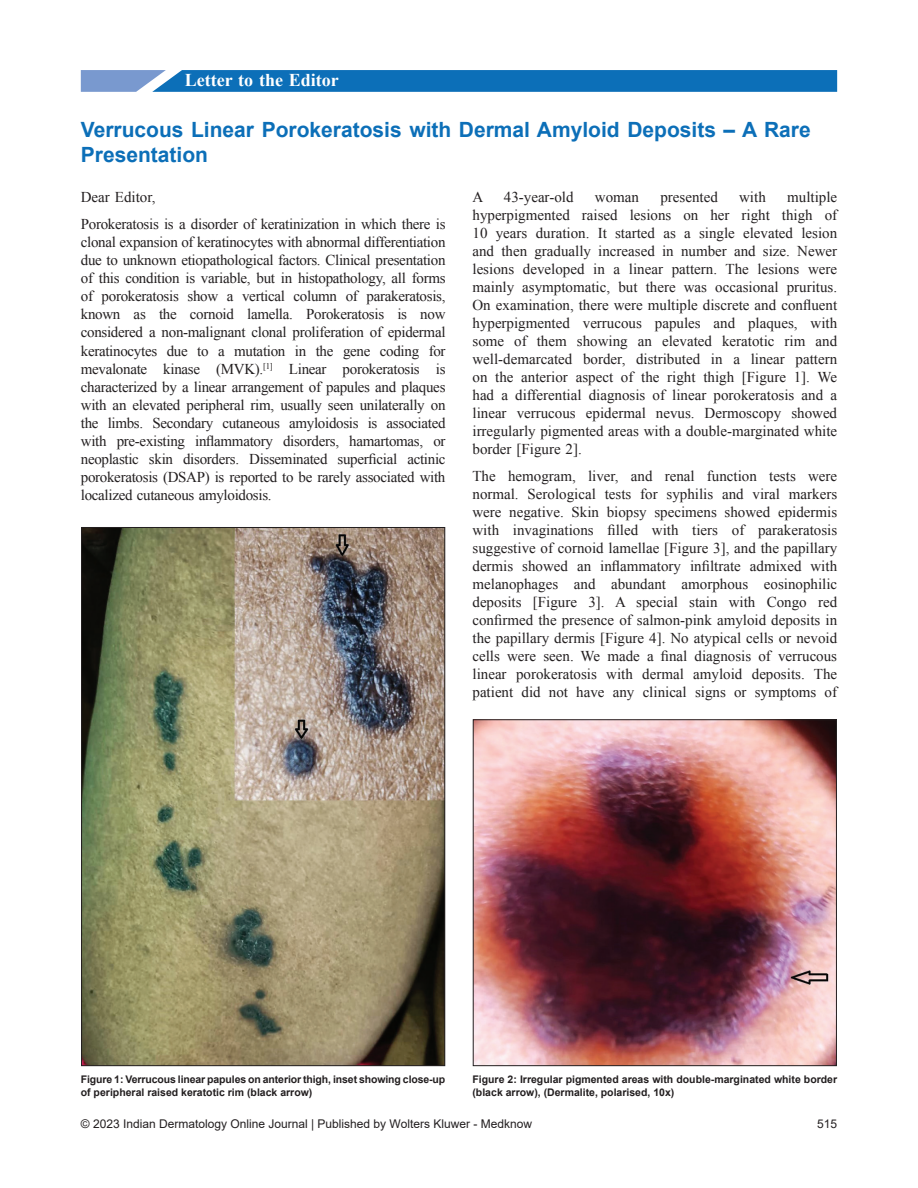
<style>
.page{position:relative;width:918px;height:1188px;background:#fff}
.page>*{position:absolute;margin:0;border:0;box-sizing:border-box;transform-origin:0 0}
.AT{font:700 21px/25.2px "Arial";color:#0c6fb8}
.AH{font:700 18px "Times New Roman";color:#fff}
.TX{font:15px/18px "Times New Roman";color:#231f20;text-align:justify}
.t1{font:12px "Arial";color:#231f20}
.FGC{font:700 10.5px/13.6px "Arial";color:#231f20}
</style>
<div class="page">
<svg style="left:81px;top:70px;width:756px;height:22px;background:#1d77bc"></svg>
<img style="left:83px;top:529px;width:360px;height:535px">
<img style="left:475px;top:722px;width:360px;height:342px">
<div style="left:473px;top:720px;width:364px;height:346px;border:1px solid #231f20"></div>
<p class="AH" style="left:185px;top:67px;width:156px">Letter to the Editor</p>
<p class="AT" style="left:81px;top:117px;width:731px">Verrucous Linear Porokeratosis with Dermal Amyloid Deposits – A Rare<br>Presentation</p>
<p class="TX" style="left:81px;top:188px;width:76px">Dear Editor,</p>
<p class="TX" style="left:81px;top:214px;width:366px">Porokeratosis is a disorder of keratinization in which there is clonal expansion of keratinocytes with abnormal differentiation due to unknown etiopathological factors. Clinical presentation of this condition is variable, but in histopathology, all forms of porokeratosis show a vertical column of parakeratosis, known as the cornoid lamella. Porokeratosis is now considered a non‑malignant clonal proliferation of epidermal keratinocytes due to a mutation in the gene coding for mevalonate kinase (MVK).<sup>[1]</sup> Linear porokeratosis is characterized by a linear arrangement of papules and plaques with an elevated peripheral rim, usually seen unilaterally on the limbs. Secondary cutaneous amyloidosis is associated with pre‑existing inflammatory disorders, hamartomas, or neoplastic skin disorders. Disseminated superficial actinic porokeratosis (DSAP) is reported to be rarely associated with localized cutaneous amyloidosis.</p>
<p class="TX" style="left:472px;top:188px;width:366px;text-indent:315px">multiple hyperpigmented raised lesions on her right thigh of 10 years duration. It started as a single elevated lesion and then gradually increased in number and size. Newer lesions developed in a linear pattern. The lesions were mainly asymptomatic, but there was occasional pruritus.<br>On examination, there were multiple discrete and confluent hyperpigmented verrucous papules and plaques, with some of them showing an elevated keratotic rim and well‑demarcated border, distributed in a linear pattern on the anterior aspect of the right thigh [Figure 1]. We had a differential diagnosis of linear porokeratosis and a linear verrucous epidermal nevus. Dermoscopy showed irregularly pigmented areas with a double‑marginated white border [Figure 2].</p>
<p class="TX" style="left:472px;top:466px;width:366px">The hemogram, liver, and renal function tests were normal. Serological tests for syphilis and viral markers were negative. Skin biopsy specimens showed epidermis with invaginations filled with tiers of parakeratosis suggestive of cornoid lamellae [Figure 3], and the papillary dermis showed an inflammatory infiltrate admixed with melanophages and abundant amorphous eosinophilic deposits [Figure 3]. A special stain with Congo red confirmed the presence of salmon‑pink amyloid deposits in the papillary dermis [Figure 4]. No atypical cells or nevoid cells were seen. We made a final diagnosis of verrucous linear porokeratosis with dermal amyloid deposits. The patient did not have any clinical signs or symptoms of</p>
<p class="TX" style="left:472px;top:188px;width:12px">A</p>
<p class="TX" style="left:504px;top:188px;width:71px">43‑year‑old</p>
<p class="TX" style="left:595px;top:188px;width:46px">woman</p>
<p class="TX" style="left:660px;top:188px;width:59px">presented</p>
<p class="TX" style="left:739px;top:188px;width:28px">with</p>
<p class="FGC" style="left:81px;top:1072px;width:366px">Figure 1: Verrucous linear papules on anterior thigh, inset showing close-up of peripheral raised keratotic rim (black arrow)</p>
<p class="FGC" style="left:472px;top:1072px;width:366px">Figure 2: Irregular pigmented areas with double-marginated white border (black arrow), (Dermalite, polarised, 10x)</p>
<p class="t1" style="left:81px;top:1116px;width:453px">© 2023 Indian Dermatology Online Journal | Published by Wolters Kluwer - Medknow</p>
<p class="t1" style="left:817px;top:1116px;width:22px">515</p>
</div>
